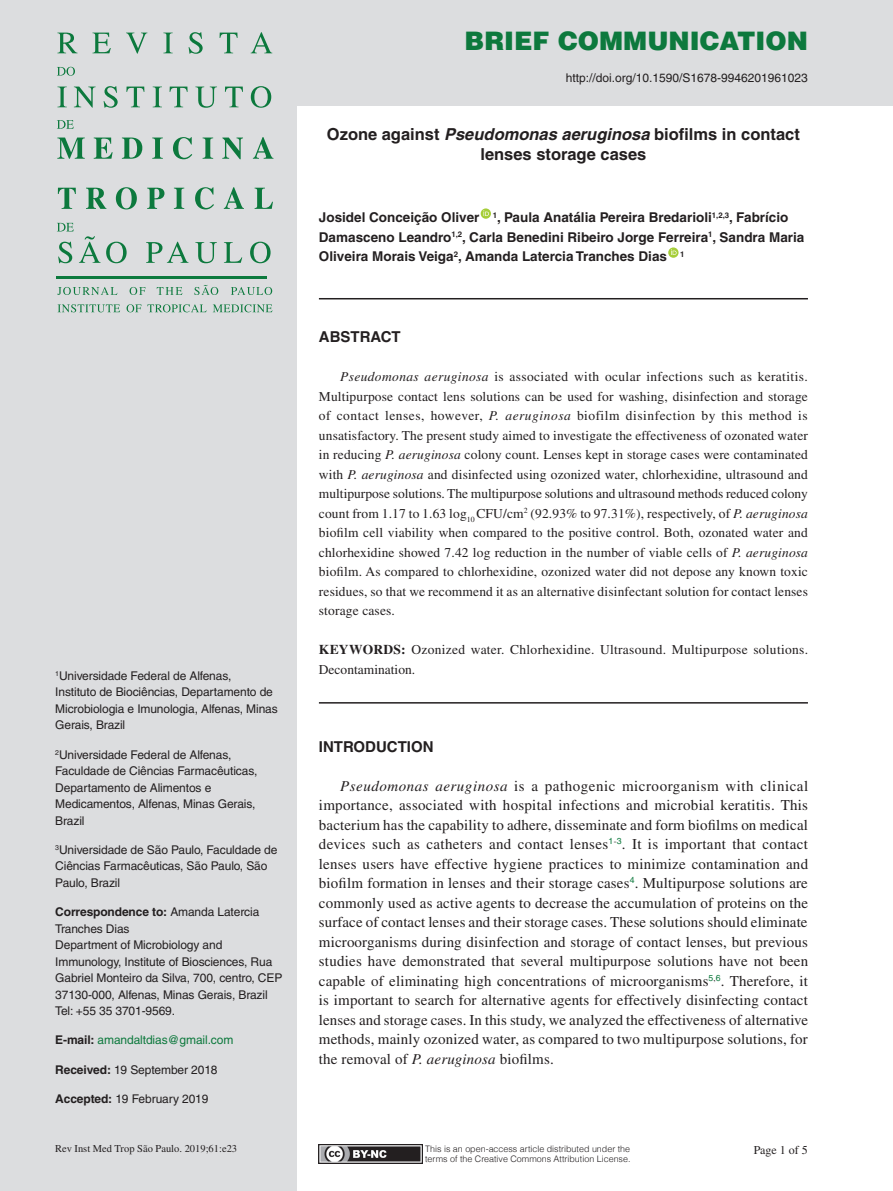
<style>
.page{position:relative;width:893px;height:1191px;background:#fff}
.page>*{position:absolute;margin:0;border:0;box-sizing:border-box;transform-origin:0 0}
.t1{font:900 25.5px "Helvetica";color:#0d793d}
.t2{font:700 16.5px/19.8px "Helvetica";color:#231f20;text-align:center}
.t3{font:15px/19.5px "Times";letter-spacing:.01em;color:#231f20;text-align:justify}
.t4{font:700 15px "Helvetica";color:#231f20}
.t5{font:13.5px/19.5px "Times";letter-spacing:.01em;color:#231f20;text-align:justify}
.t6{font:700 13.5px/19.5px "Helvetica";color:#231f20}
.t7{font:12px/16.5px "Helvetica";letter-spacing:-.01em;color:#231f20}
.t8{font:12px "Helvetica";letter-spacing:-.01em;color:#0d793d}
.t9{font:12px "Times";color:#231f20}
.t10{font:10.5px "Times";color:#231f20}
.t11{font:300 8.85px/10.6px "Helvetica";color:#231f20}
.s1{font-style:italic}
.s2{font-weight:700}
.s3{font-weight:700;color:#231f20}
</style>
<div class="page">
<div style="left:0;top:0;width:297px;height:1191px;background:#dcdddf"></div>
<div style="left:22px;top:0;width:871px;height:106px;background:#dcdddf"></div>
<svg style="left:57px;top:33px;width:21px;height:20px"></svg>
<svg style="left:92px;top:33px;width:19px;height:20px"></svg>
<svg style="left:126px;top:33px;width:21px;height:21px"></svg>
<svg style="left:163px;top:33px;width:10px;height:20px"></svg>
<svg style="left:189px;top:32px;width:14px;height:22px"></svg>
<svg style="left:220px;top:33px;width:18px;height:20px"></svg>
<svg style="left:251px;top:32px;width:21px;height:21px"></svg>
<svg style="left:57px;top:87px;width:10px;height:20px"></svg>
<svg style="left:74px;top:87px;width:22px;height:21px"></svg>
<svg style="left:104px;top:86px;width:14px;height:22px"></svg>
<svg style="left:126px;top:87px;width:18px;height:20px"></svg>
<svg style="left:153px;top:87px;width:9px;height:20px"></svg>
<svg style="left:170px;top:87px;width:18px;height:20px"></svg>
<svg style="left:195px;top:87px;width:22px;height:21px"></svg>
<svg style="left:225px;top:87px;width:18px;height:20px"></svg>
<svg style="left:251px;top:86px;width:20px;height:22px"></svg>
<svg style="left:57px;top:137px;width:28px;height:22px"></svg>
<svg style="left:94px;top:137px;width:19px;height:22px"></svg>
<svg style="left:122px;top:137px;width:20px;height:22px"></svg>
<svg style="left:152px;top:137px;width:11px;height:22px"></svg>
<svg style="left:173px;top:137px;width:19px;height:22px"></svg>
<svg style="left:203px;top:137px;width:10px;height:22px"></svg>
<svg style="left:222px;top:137px;width:21px;height:22px"></svg>
<svg style="left:253px;top:137px;width:20px;height:22px"></svg>
<svg style="left:58px;top:188px;width:18px;height:21px"></svg>
<svg style="left:86px;top:188px;width:20px;height:21px"></svg>
<svg style="left:116px;top:187px;width:21px;height:22px"></svg>
<svg style="left:147px;top:188px;width:17px;height:21px"></svg>
<svg style="left:174px;top:188px;width:10px;height:21px"></svg>
<svg style="left:195px;top:187px;width:19px;height:22px"></svg>
<svg style="left:224px;top:187px;width:20px;height:22px"></svg>
<svg style="left:255px;top:188px;width:18px;height:21px"></svg>
<svg style="left:146px;top:242px;width:43px;height:21px"></svg>
<svg style="left:195px;top:242px;width:22px;height:21px"></svg>
<svg style="left:224px;top:242px;width:18px;height:21px"></svg>
<svg style="left:250px;top:242px;width:21px;height:21px"></svg>
<svg style="left:57px;top:223px;width:70px;height:40px"></svg>
<svg style="left:57px;top:120px;width:17px;height:9px"></svg>
<svg style="left:57px;top:67px;width:18px;height:9px"></svg>
<svg style="left:57px;top:287px;width:60px;height:8px"></svg>
<svg style="left:130px;top:287px;width:15px;height:8px"></svg>
<svg style="left:157px;top:287px;width:25px;height:8px"></svg>
<svg style="left:194px;top:285px;width:24px;height:10px"></svg>
<svg style="left:231px;top:287px;width:41px;height:8px"></svg>
<svg style="left:58px;top:304px;width:62px;height:8px"></svg>
<svg style="left:127px;top:304px;width:14px;height:8px"></svg>
<svg style="left:147px;top:304px;width:60px;height:8px"></svg>
<svg style="left:213px;top:304px;width:59px;height:8px"></svg>
<hr style="left:56px;top:276px;width:210px;height:2px;background:#0c793d">
<img style="left:319px;top:1144px;width:103px;height:19px">
<hr style="left:319px;top:298px;width:489px;height:1px;background:#231f20">
<hr style="left:319px;top:702px;width:489px;height:1px;background:#231f20">
<svg style="left:481px;top:208px;width:10px;height:11px"></svg>
<svg style="left:483px;top:210px;width:6px;height:6px"></svg>
<svg style="left:668px;top:247px;width:11px;height:11px"></svg>
<svg style="left:671px;top:249px;width:6px;height:6px"></svg>
<h1 class="t1" style="left:465px;top:24px;width:345px">BRIEF COMMUNICATION</h1>
<p class="t7" style="left:566px;top:69px;width:244px">http://doi.org/10.1590/S1678-9946201961023</p>
<p class="t2" style="left:327px;top:124px;width:474px">Ozone against <span class="s1">Pseudomonas aeruginosa</span> biofilms in contact lenses storage cases</p>
<p class="t7" style="left:55px;top:667px;width:224px"><sup>1</sup>Universidade Federal de Alfenas,<br>Instituto de Biociências, Departamento de Microbiologia e Imunologia, Alfenas, Minas Gerais, Brazil</p>
<p class="t7" style="left:55px;top:746px;width:204px"><sup>2</sup>Universidade Federal de Alfenas,<br>Faculdade de Ciências Farmacêuticas,<br>Departamento de Alimentos e<br>Medicamentos, Alfenas, Minas Gerais,<br>Brazil</p>
<p class="t7" style="left:55px;top:841px;width:224px"><sup>3</sup>Universidade de São Paulo, Faculdade de<br>Ciências Farmacêuticas, São Paulo, São<br>Paulo, Brazil</p>
<p class="t7" style="left:55px;top:903px;width:229px"><span class="s2">Correspondence to:</span> Amanda Latercia Tranches Dias<br>Department of Microbiology and Immunology, Institute of Biosciences, Rua Gabriel Monteiro da Silva, 700, centro, CEP 37130-000, Alfenas, Minas Gerais, Brazil Tel: +55 35 3701-9569.</p>
<p class="t8" style="left:55px;top:1033px;width:180px"><span class="s3">E-mail:</span> amandaltdias@gmail.com</p>
<p class="t7" style="left:55px;top:1061px;width:164px"><span class="s2">Received:</span> 19 September 2018</p>
<p class="t7" style="left:55px;top:1090px;width:155px"><span class="s2">Accepted:</span> 19 February 2019</p>
<p class="t6" style="left:319px;top:207px;width:487px">Josidel Conceição Oliver <sup>1</sup>, Paula Anatália Pereira Bredarioli<sup>1,2,3</sup>, Fabrício<br>Damasceno Leandro<sup>1,2</sup>, Carla Benedini Ribeiro Jorge Ferreira<sup>1</sup>, Sandra Maria<br>Oliveira Morais Veiga<sup>2</sup>, Amanda Latercia Tranches Dias <sup>1</sup></p>
<p class="t4" style="left:319px;top:328px;width:83px">ABSTRACT</p>
<p class="t5" style="left:319px;top:367px;width:491px;text-indent:21px"><span class="s1">Pseudomonas aeruginosa</span> is associated with ocular infections such as keratitis.<br>Multipurpose contact lens solutions can be used for washing, disinfection and storage of contact lenses, however, <span class="s1">P. aeruginosa</span> biofilm disinfection by this method is unsatisfactory. The present study aimed to investigate the effectiveness of ozonated water in reducing <span class="s1">P. aeruginosa</span> colony count. Lenses kept in storage cases were contaminated with <span class="s1">P. aeruginosa</span> and disinfected using ozonized water, chlorhexidine, ultrasound and multipurpose solutions. The multipurpose solutions and ultrasound methods reduced colony count from 1.17 to 1.63 log<sub>10</sub> CFU/cm<sup>2</sup> (92.93% to 97.31%), respectively, of <span class="s1">P. aeruginosa </span>biofilm cell viability when compared to the positive control. Both, ozonated water and chlorhexidine showed 7.42 log reduction in the number of viable cells of <span class="s1">P. aeruginosa </span>biofilm. As compared to chlorhexidine, ozonized water did not depose any known toxic residues, so that we recommend it as an alternative disinfectant solution for contact lenses storage cases.</p>
<p class="t5" style="left:319px;top:640px;width:491px"><span class="s2">KEYWORDS:</span> Ozonized water. Chlorhexidine. Ultrasound. Multipurpose solutions.<br>Decontamination.</p>
<p class="t4" style="left:319px;top:737px;width:116px">INTRODUCTION</p>
<p class="t3" style="left:319px;top:776px;width:491px;text-indent:21px"><span class="s1">Pseudomonas aeruginosa</span> is a pathogenic microorganism with clinical importance, associated with hospital infections and microbial keratitis. This bacterium has the capability to adhere, disseminate and form biofilms on medical devices such as catheters and contact lenses<sup>1</sup><sup>-</sup><sup>3</sup>. It is important that contact lenses users have effective hygiene practices to minimize contamination and biofilm formation in lenses and their storage cases<sup>4</sup>. Multipurpose solutions are commonly used as active agents to decrease the accumulation of proteins on the surface of contact lenses and their storage cases. These solutions should eliminate microorganisms during disinfection and storage of contact lenses, but previous studies have demonstrated that several multipurpose solutions have not been capable of eliminating high concentrations of microorganisms<sup>5</sup><sup>,</sup><sup>6</sup>. Therefore, it is important to search for alternative agents for effectively disinfecting contact lenses and storage cases. In this study, we analyzed the effectiveness of alternative methods, mainly ozonized water, as compared to two multipurpose solutions, for the removal of <span class="s1">P. aeruginosa</span> biofilms.</p>
<p class="t10" style="left:55px;top:1143px;width:183px">Rev Inst Med Trop São Paulo. 2019;61:e23</p>
<p class="t9" style="left:754px;top:1142px;width:56px">Page 1 of 5</p>
<p class="t11" style="left:425px;top:1142px;width:207px">This is an open-access article distributed under the terms of the Creative Commons Attribution License.</p>
</div>
